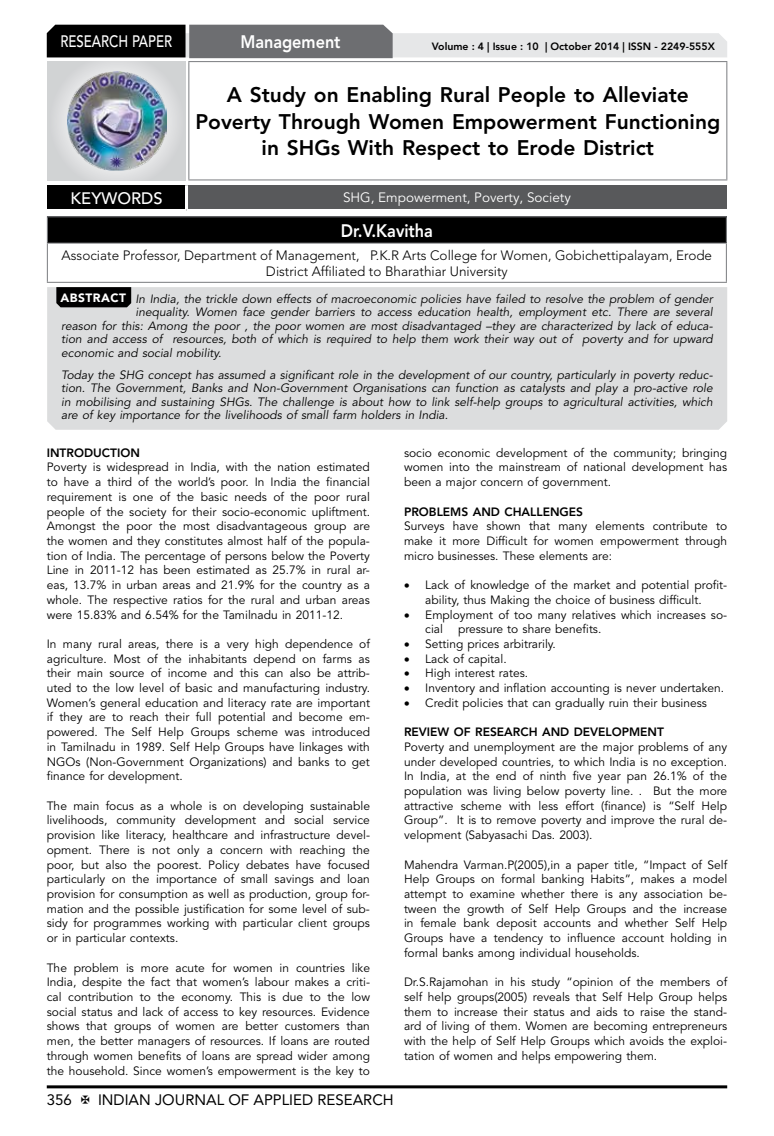
<style>
.page{position:relative;width:774px;height:1136px;background:#fff}
.page>*{position:absolute;margin:0;border:0;box-sizing:border-box;transform-origin:0 0}
.t1{font:800 21px/26.2px "Avenir LT Std";color:#000;text-align:center}
.t2{font:800 18px "Avenir LT Std";color:#fff;scale:.9 1}
.t3{font:500 16.5px "Avenir LT Std";color:#fff;scale:.8 1}
.t4{font:500 16.5px "Avenir LT Std";color:#fff}
.t5{font:15px "Avenir LT Std";color:#000}
.t6{font:300 13.5px/16.2px "Avenir LT Std";color:#000;text-align:center}
.t7{font:13.5px "Avenir LT Std";color:#fff}
.t8{font:12px/14.7px "Avenir LT Std";color:#000;text-align:justify}
.t9{font:italic 12px/13.5px "Avenir LT Std";color:#000;text-align:justify}
.t10{font:800 12px "Avenir LT Std";color:#000}
.t11{font:800 10.5px "Avenir LT Std";color:#000}
.s1{font-weight:900;font-style:normal;color:#fff}
</style>
<div class="page">
<hr style="left:47px;top:1085px;width:680px;height:3px;background:#000">
<div style="left:48px;top:62px;width:137px;height:118px;background:linear-gradient(to right,#d9dadb,#d9dadb)"></div>
<img style="left:68px;top:71px;width:99px;height:100px">
<svg style="left:47px;top:25px;width:680px;height:33px;background:#979899"></svg>
<hr style="left:188px;top:61px;width:539px;height:1px;background:#808285">
<hr style="left:188px;top:62px;width:1px;height:117px;background:#808285">
<hr style="left:726px;top:62px;width:1px;height:117px;background:#808285">
<hr style="left:188px;top:179px;width:539px;height:1px;background:#808285">
<div style="left:47px;top:217px;width:679px;height:26px;background:#000"></div>
<hr style="left:47px;top:216px;width:680px;height:1px;background:#808285">
<svg style="left:47px;top:217px;width:1px;height:25px"></svg>
<svg style="left:726px;top:217px;width:1px;height:25px"></svg>
<hr style="left:47px;top:242px;width:680px;height:2px;background:#808285">
<hr style="left:47px;top:244px;width:1px;height:38px;background:#808285">
<hr style="left:726px;top:244px;width:1px;height:38px;background:#808285">
<hr style="left:47px;top:282px;width:680px;height:1px;background:#808285">
<div style="left:47px;top:185px;width:139px;height:25px;background:#000"></div>
<div style="left:186px;top:185px;width:541px;height:25px;background:#58595b"></div>
<hr style="left:185px;top:185px;width:3px;height:24px;background:#fff">
<hr style="left:47px;top:209px;width:139px;height:3px;background:#fff">
<hr style="left:186px;top:209px;width:541px;height:3px;background:#fff">
<div style="left:47px;top:287px;width:680px;height:142px;background:#dcddde"></div>
<svg style="left:56px;top:287px;width:75px;height:20px"></svg>
<h3 class="t3" style="left:60px;top:32px;width:139px">RESEARCH PAPER</h3>
<h2 class="t2" style="left:240px;top:31px;width:113px">Management</h2>
<p class="t11" style="left:432px;top:41px;width:284px">Volume : 4 | Issue : 10 | October 2014 | ISSN - 2249-555X</p>
<h1 class="t1" style="left:195px;top:82px;width:526px">A Study on Enabling Rural People to Alleviate<br>Poverty Through Women Empowerment Functioning in SHGs With Respect to Erode District</h1>
<h3 class="t4" style="left:71px;top:189px;width:94px">KEYWORDS</h3>
<p class="t7" style="left:343px;top:189px;width:229px">SHG, Empowerment, Poverty, Society</p>
<h2 class="t2" style="left:341px;top:220px;width:104px">Dr.V.Kavitha</h2>
<p class="t6" style="left:62px;top:247px;width:652px">Associate Professor, Department of Management, P.K.R Arts College for Women, Gobichettipalayam, Erode<br>District Affiliated to Bharathiar University</p>
<p class="t9" style="left:61px;top:292px;width:654px"><span class="s1">ABSTRACT</span> In India, the trickle down effects of macroeconomic policies have failed to resolve the problem of gender</p>
<p class="t9" style="left:135px;top:305px;width:579px">inequality. Women face gender barriers to access education health, employment etc. There are several</p>
<p class="t9" style="left:61px;top:319px;width:653px">reason for this: Among the poor , the poor women are most disadvantaged –they are characterized by lack of educa-</p>
<p class="t9" style="left:61px;top:332px;width:653px">tion and access of resources, both of which is required to help them work their way out of poverty and for upward</p>
<p class="t9" style="left:61px;top:346px;width:162px">economic and social mobility.</p>
<p class="t9" style="left:61px;top:368px;width:653px">Today the SHG concept has assumed a significant role in the development of our country, particularly in poverty reduc&shy;tion. The Government, Banks and Non-Government Organisations can function as catalysts and play a pro-active role in mobilising and sustaining SHGs. The challenge is about how to link self-help groups to agricultural activities, which are of key importance for the livelihoods of small farm holders in India.</p>
<p class="t10" style="left:47px;top:445px;width:95px">INTRODUCTION</p>
<p class="t8" style="left:47px;top:460px;width:325px">Poverty is widespread in India, with the nation estimated to have a third of the world’s poor. In India the financial requirement is one of the basic needs of the poor rural people of the society for their socio-economic upliftment.<br>Amongst the poor the most disadvantageous group are the women and they constitutes almost half of the popula&shy;tion of India. The percentage of persons below the Poverty Line in 2011-12 has been estimated as 25.7% in rural ar&shy;eas, 13.7% in urban areas and 21.9% for the country as a whole. The respective ratios for the rural and urban areas were 15.83% and 6.54% for the Tamilnadu in 2011-12.</p>
<p class="t8" style="left:47px;top:636px;width:325px">In many rural areas, there is a very high dependence of agriculture. Most of the inhabitants depend on farms as their main source of income and this can also be attrib&shy;uted to the low level of basic and manufacturing industry.<br>Women’s general education and literacy rate are important if they are to reach their full potential and become em&shy;powered. The Self Help Groups scheme was introduced in Tamilnadu in 1989. Self Help Groups have linkages with NGOs (Non-Government Organizations) and banks to get finance for development.</p>
<p class="t8" style="left:47px;top:798px;width:325px">The main focus as a whole is on developing sustainable livelihoods, community development and social service provision like literacy, healthcare and infrastructure devel&shy;opment. There is not only a concern with reaching the poor, but also the poorest. Policy debates have focused particularly on the importance of small savings and loan provision for consumption as well as production, group for&shy;mation and the possible justification for some level of sub&shy;sidy for programmes working with particular client groups or in particular contexts.</p>
<p class="t8" style="left:47px;top:960px;width:325px">The problem is more acute for women in countries like India, despite the fact that women’s labour makes a criti&shy;cal contribution to the economy. This is due to the low social status and lack of access to key resources. Evidence shows that groups of women are better customers than men, the better managers of resources. If loans are routed through women benefits of loans are spread wider among the household. Since women’s empowerment is the key to</p>
<p class="t8" style="left:404px;top:445px;width:325px">socio economic development of the community; bringing women into the mainstream of national development has been a major concern of government.</p>
<p class="t10" style="left:404px;top:504px;width:181px">PROBLEMS AND CHALLENGES</p>
<p class="t8" style="left:404px;top:519px;width:325px">Surveys have shown that many elements contribute to make it more Difficult for women empowerment through micro businesses. These elements are:</p>
<p class="t8" style="left:404px;top:578px;width:325px;text-align:center">• Lack of knowledge of the market and potential profit&shy;ability, thus Making the choice of business difficult.</p>
<p class="t8" style="left:425px;top:607px;width:303px;text-indent:-21px">• Employment of too many relatives which increases so&shy;cial pressure to share benefits.</p>
<p class="t8" style="left:404px;top:636px;width:153px">• Setting prices arbitrarily.</p>
<p class="t8" style="left:404px;top:651px;width:104px">• Lack of capital.</p>
<p class="t8" style="left:404px;top:666px;width:126px">• High interest rates.</p>
<p class="t8" style="left:404px;top:680px;width:322px">• Inventory and inflation accounting is never undertaken.</p>
<p class="t8" style="left:404px;top:695px;width:305px">• Credit policies that can gradually ruin their business</p>
<p class="t10" style="left:404px;top:724px;width:261px">REVIEW OF RESEARCH AND DEVELOPMENT</p>
<p class="t8" style="left:404px;top:739px;width:325px">Poverty and unemployment are the major problems of any under developed countries, to which India is no exception.<br>In India, at the end of ninth five year pan 26.1% of the population was living below poverty line. . But the more attractive scheme with less effort (finance) is “Self Help Group”. It is to remove poverty and improve the rural de&shy;velopment (Sabyasachi Das. 2003).</p>
<p class="t8" style="left:404px;top:857px;width:325px">Mahendra Varman.P(2005),in a paper title, “Impact of Self Help Groups on formal banking Habits”, makes a model attempt to examine whether there is any association be&shy;tween the growth of Self Help Groups and the increase in female bank deposit accounts and whether Self Help Groups have a tendency to influence account holding in formal banks among individual households.</p>
<p class="t8" style="left:404px;top:974px;width:325px">Dr.S.Rajamohan in his study “opinion of the members of self help groups(2005) reveals that Self Help Group helps them to increase their status and aids to raise the stand&shy;ard of living of them. Women are becoming entrepreneurs with the help of Self Help Groups which avoids the exploi&shy;tation of women and helps empowering them.</p>
<p class="t5" style="left:47px;top:1090px;width:27px">356</p>
<p class="t5" style="left:98px;top:1090px;width:297px">INDIAN JOURNAL OF APPLIED RESEARCH</p>
</div>
